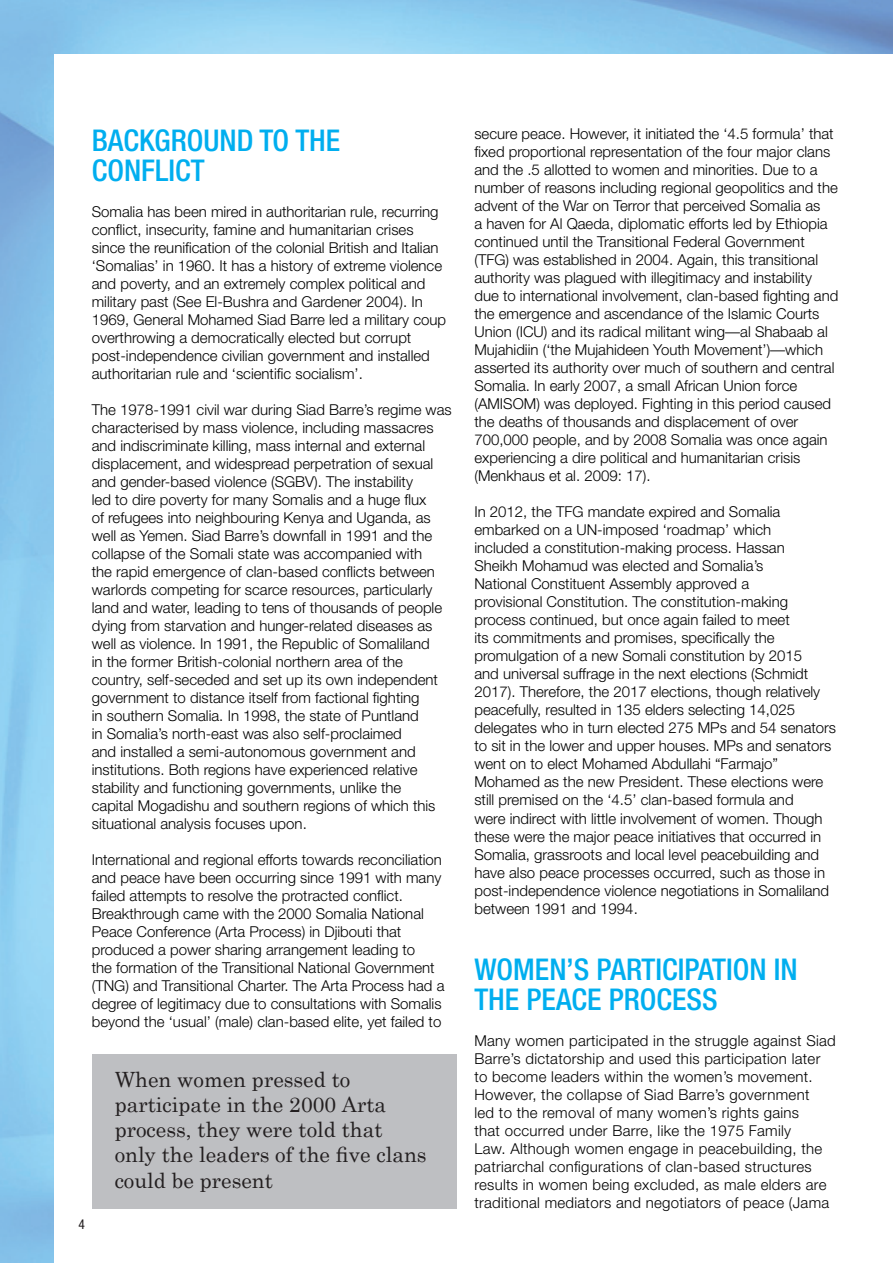
<style>
.page{position:relative;width:893px;height:1263px;background:#fff}
.page>*{position:absolute;margin:0;border:0;box-sizing:border-box;transform-origin:0 0}
.t1{font:500 condensed 30px/30px "Helvetica Neue";color:#00aeef}
.t2{font:21px/25.2px "Century Schoolbook";color:#231f20}
.t3{font:300 15px/18px "Helvetica Neue";color:#000}
.t4{font:300 15px/18px "Helvetica Neue";letter-spacing:.02em;color:#000}
.t5{font:condensed 13.5px "Helvetica Neue";color:#231f20}
</style>
<div class="page">
<img style="left:0;top:0;width:893px;height:1263px">
<div style="left:54px;top:54px;width:839px;height:1209px;background:#fff"></div>
<div style="left:92px;top:1054px;width:364px;height:155px;background:#bebfc2"></div>
<h1 class="t1" style="left:92px;top:125px;width:250px">BACKGROUND TO THE<br>CONFLICT</h1>
<p class="t3" style="left:92px;top:202px;width:356px">Somalia has been mired in authoritarian rule, recurring conflict, insecurity, famine and humanitarian crises since the reunification of the colonial British and Italian ‘Somalias’ in 1960. It has a history of extreme violence and poverty, and an extremely complex political and military past (See El-Bushra and Gardener 2004). In 1969, General Mohamed Siad Barre led a military coup overthrowing a democratically elected but corrupt post-independence civilian government and installed authoritarian rule and ‘scientific socialism’.</p>
<p class="t3" style="left:92px;top:400px;width:361px">The 1978-1991 civil war during Siad Barre’s regime was characterised by mass violence, including massacres and indiscriminate killing, mass internal and external displacement, and widespread perpetration of sexual and gender-based violence (SGBV). The instability<br>led to dire poverty for many Somalis and a huge flux<br>of refugees into neighbouring Kenya and Uganda, as well as Yemen. Siad Barre’s downfall in 1991 and the collapse of the Somali state was accompanied with<br>the rapid emergence of clan-based conflicts between warlords competing for scarce resources, particularly land and water, leading to tens of thousands of people dying from starvation and hunger-related diseases as well as violence. In 1991, the Republic of Somaliland<br>in the former British-colonial northern area of the country, self-seceded and set up its own independent government to distance itself from factional fighting<br>in southern Somalia. In 1998, the state of Puntland<br>in Somalia’s north-east was also self-proclaimed<br>and installed a semi-autonomous government and institutions. Both regions have experienced relative stability and functioning governments, unlike the<br>capital Mogadishu and southern regions of which this situational analysis focuses upon.</p>
<p class="t3" style="left:92px;top:850px;width:354px">International and regional efforts towards reconciliation and peace have been occurring since 1991 with many failed attempts to resolve the protracted conflict.<br>Breakthrough came with the 2000 Somalia National Peace Conference (Arta Process) in Djibouti that produced a power sharing arrangement leading to<br>the formation of the Transitional National Government (TNG) and Transitional Charter. The Arta Process had a degree of legitimacy due to consultations with Somalis beyond the ‘usual’ (male) clan-based elite, yet failed to</p>
<p class="t5" style="left:79px;top:1216px;width:8px">4</p>
<h2 class="t2" style="left:115px;top:1066px;width:313px">When women pressed to participate in the 2000 Arta process, they were told that only the leaders of the five clans could be present</h2>
<p class="t3" style="left:474px;top:125px;width:365px">secure peace. However, it initiated the ‘4.5 formula’ that fixed proportional representation of the four major clans and the .5 allotted to women and minorities. Due to a number of reasons including regional geopolitics and the advent of the War on Terror that perceived Somalia as<br>a haven for Al Qaeda, diplomatic efforts led by Ethiopia continued until the Transitional Federal Government (TFG) was established in 2004. Again, this transitional authority was plagued with illegitimacy and instability due to international involvement, clan-based fighting and the emergence and ascendance of the Islamic Courts Union (ICU) and its radical militant wing—al Shabaab al Mujahidiin (‘the Mujahideen Youth Movement’)—which asserted its authority over much of southern and central Somalia. In early 2007, a small African Union force (AMISOM) was deployed. Fighting in this period caused the deaths of thousands and displacement of over 700,000 people, and by 2008 Somalia was once again experiencing a dire political and humanitarian crisis (Menkhaus et al. 2009: 17).</p>
<p class="t3" style="left:474px;top:503px;width:363px">In 2012, the TFG mandate expired and Somalia embarked on a UN-imposed ‘roadmap’ which<br>included a constitution-making process. Hassan<br>Sheikh Mohamud was elected and Somalia’s<br>National Constituent Assembly approved a<br>provisional Constitution. The constitution-making process continued, but once again failed to meet<br>its commitments and promises, specifically the promulgation of a new Somali constitution by 2015<br>and universal suffrage in the next elections (Schmidt 2017). Therefore, the 2017 elections, though relatively peacefully, resulted in 135 elders selecting 14,025 delegates who in turn elected 275 MPs and 54 senators to sit in the lower and upper houses. MPs and senators went on to elect Mohamed Abdullahi “Farmajo” Mohamed as the new President. These elections were still premised on the ‘4.5’ clan-based formula and<br>were indirect with little involvement of women. Though these were the major peace initiatives that occurred in Somalia, grassroots and local level peacebuilding and have also peace processes occurred, such as those in post-independence violence negotiations in Somaliland between 1991 and 1994.</p>
<h1 class="t1" style="left:474px;top:953px;width:325px">WOMEN’S PARTICIPATION IN<br>THE PEACE PROCESS</h1>
<p class="t4" style="left:474px;top:1031px;width:363px">Many women participated in the struggle against Siad Barre’s dictatorship and used this participation later to become leaders within the women’s movement.<br>However, the collapse of Siad Barre’s government<br>led to the removal of many women’s rights gains<br>that occurred under Barre, like the 1975 Family<br>Law. Although women engage in peacebuilding, the patriarchal configurations of clan-based structures results in women being excluded, as male elders are traditional mediators and negotiators of peace (Jama</p>
</div>
